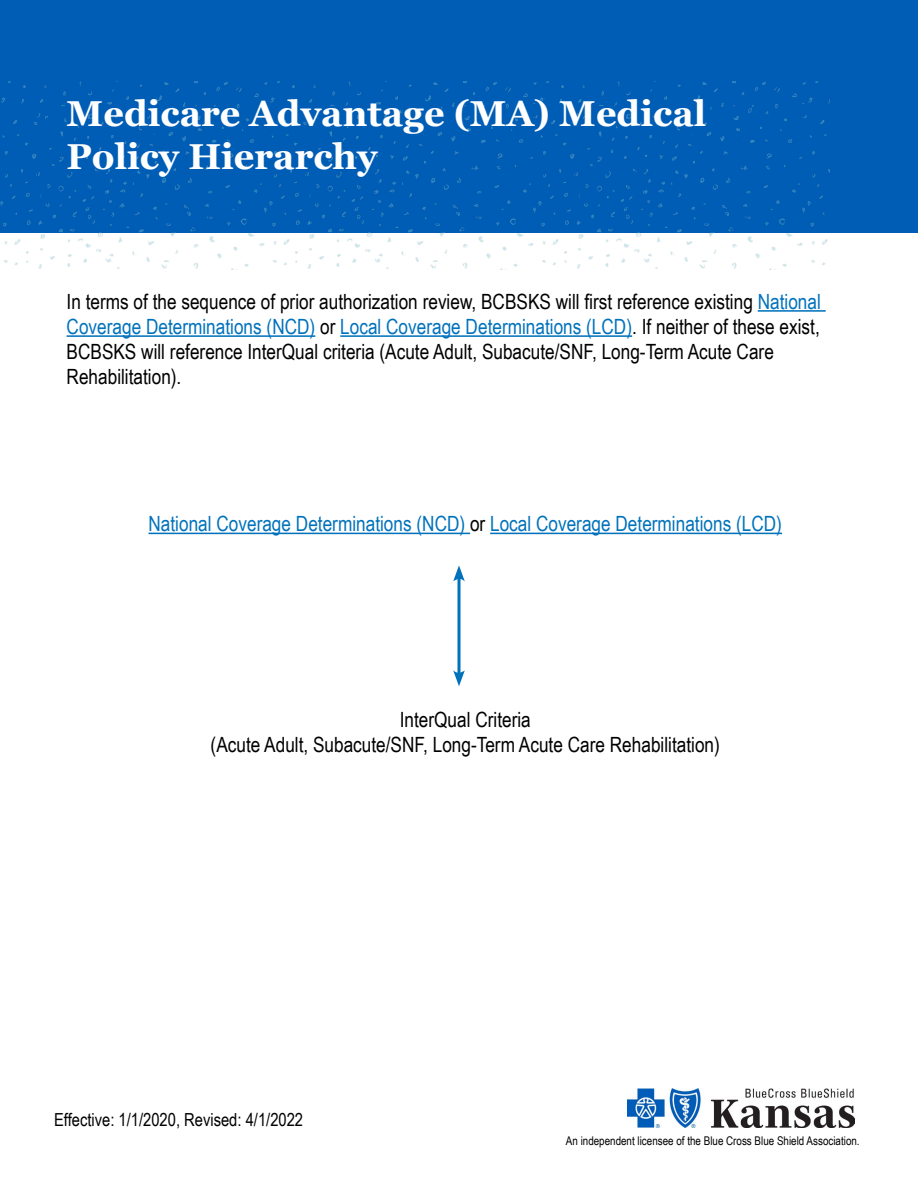
<style>
.page{position:relative;width:918px;height:1188px;background:#fff}
.page>*{position:absolute;margin:0;border:0;box-sizing:border-box;transform-origin:0 0}
.t1{font:700 36px/43.2px "Georgia";color:#fff}
.t2{font:21px/25.2px "Arial Narrow";color:#000}
.t3{font:21px "Arial Narrow";color:#0072bc}
.t4{font:18px "Arial Narrow";color:#000}
.t5{font:12px "Arial Narrow";color:#000}
.s1{color:#0072bc}
.s2{color:#000}
</style>
<div class="page">
<div style="left:0;top:0;width:918px;height:232px;background:#005db6"></div>
<img style="left:0;top:81px;width:830px;height:189px">
<hr style="left:758px;top:310px;width:68px;height:2px;background:#0072bc">
<hr style="left:67px;top:335px;width:248px;height:2px;background:#0072bc">
<hr style="left:340px;top:335px;width:292px;height:2px;background:#0072bc">
<hr style="left:149px;top:533px;width:321px;height:1px;background:#0072bc">
<hr style="left:490px;top:533px;width:292px;height:1px;background:#0072bc">
<img style="left:627px;top:1089px;width:228px;height:39px">
<hr style="left:458px;top:576px;width:2px;height:100px;background:#0072bc">
<svg style="left:453px;top:565px;width:12px;height:16px"></svg>
<svg style="left:453px;top:670px;width:12px;height:16px"></svg>
<h1 class="t1" style="left:67px;top:92px;width:641px">Medicare Advantage (MA) Medical<br>Policy Hierarchy</h1>
<p class="t2" style="left:67px;top:288px;width:756px">In terms of the sequence of prior authorization review, BCBSKS will first reference existing <span class="s1">National Coverage Determinations (NCD)</span> or <span class="s1">Local Coverage Determinations (LCD)</span>. If neither of these exist, BCBSKS will reference InterQual criteria (Acute Adult, Subacute/SNF, Long-Term Acute Care Rehabilitation).</p>
<p class="t3" style="left:149px;top:508px;width:635px">National Coverage Determinations (NCD) <span class="s2">or</span> Local Coverage Determinations (LCD)</p>
<p class="t2" style="left:211px;top:706px;width:511px;text-align:center">InterQual Criteria<br>(Acute Adult, Subacute/SNF, Long-Term Acute Care Rehabilitation)</p>
<p class="t4" style="left:54px;top:1107px;width:251px">Effective: 1/1/2020, Revised: 4/1/2022</p>
<p class="t5" style="left:566px;top:1132px;width:295px">An independent licensee of the Blue Cross Blue Shield Association.</p>
</div>
